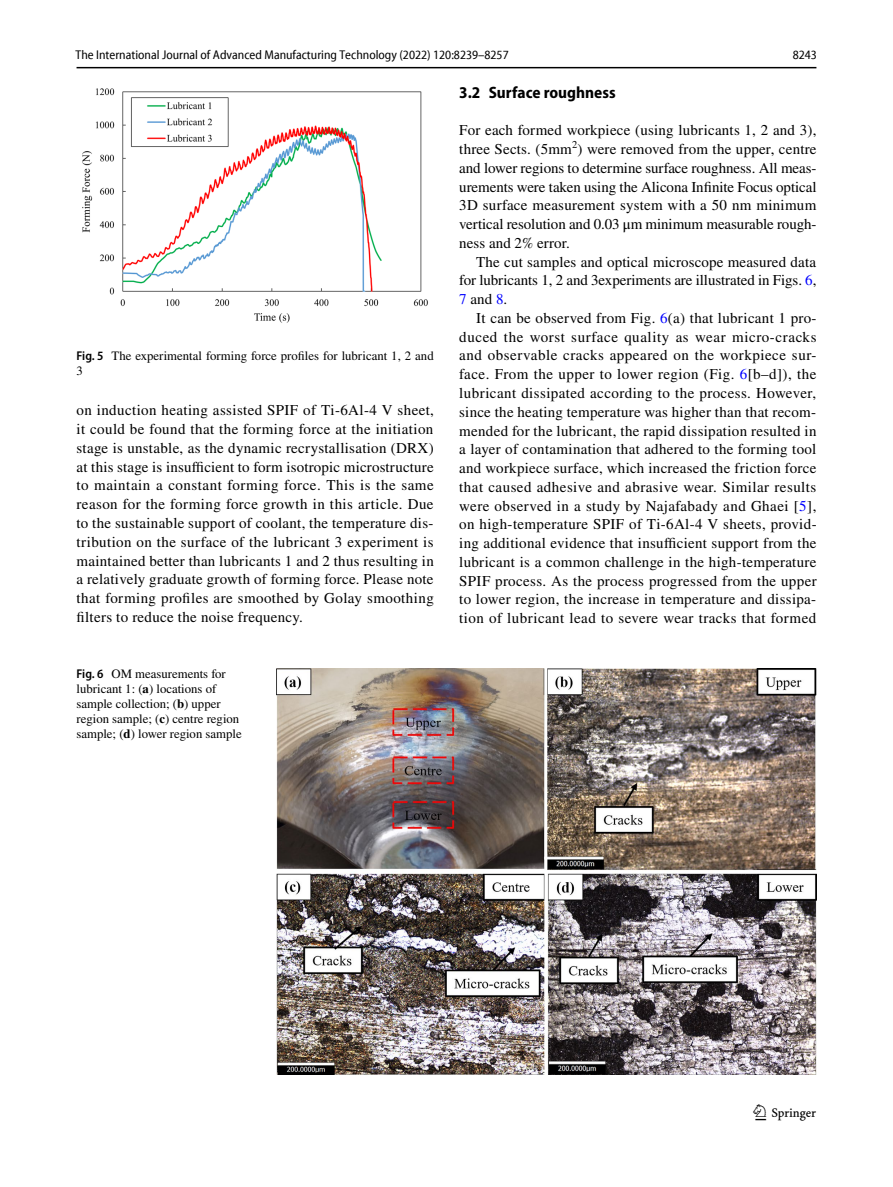
<style>
.page{position:relative;width:893px;height:1187px;background:#fff}
.page>*{position:absolute;margin:0;border:0;box-sizing:border-box;transform-origin:0 0}
.t1{font:22.5px "Springnew Regular 3";color:#000}
.t2{font:700 semi-condensed 16.5px "Myriad Pro";color:#000}
.t3{font:15px/18.8px "STIX";letter-spacing:.005em;color:#000;text-align:justify}
.t4{font:12.75px/15px "STIX";color:#000}
.t5{font:semi-condensed 12.75px "Myriad Pro Unic";color:#000}
.s1{font-family:"Myriad Pro";font-weight:600;font-stretch:semi-condensed}
.s2{font-weight:700}
.s3{color:#00f}
</style>
<div class="page">
<hr style="left:77px;top:67px;width:739px;height:1px;background:#000">
<img style="left:82px;top:88px;width:346px;height:235px">
<img style="left:276px;top:668px;width:540px;height:405px">
<p class="t5" style="left:76px;top:50px;width:435px">The International Journal of Advanced Manufacturing Technology (2022) 120:8239–8257</p>
<p class="t5" style="left:793px;top:50px;width:26px">8243</p>
<p class="t4" style="left:77px;top:349px;width:359px"><span class="s1">Fig. 5</span> The experimental forming force profiles for lubricant 1, 2 and<br>3</p>
<p class="t3" style="left:77px;top:402px;width:359px">on induction heating assisted SPIF of Ti-6Al-4 V sheet, it could be found that the forming force at the initiation stage is unstable, as the dynamic recrystallisation (DRX) at this stage is insufficient to form isotropic microstructure to maintain a constant forming force. This is the same reason for the forming force growth in this article. Due to the sustainable support of coolant, the temperature dis&shy;tribution on the surface of the lubricant 3 experiment is maintained better than lubricants 1 and 2 thus resulting in a relatively graduate growth of forming force. Please note that forming profiles are smoothed by Golay smoothing filters to reduce the noise frequency.</p>
<p class="t4" style="left:77px;top:666px;width:167px"><span class="s1">Fig. 6</span> OM measurements for lubricant 1: (<span class="s2">a</span>) locations of sample collection; (<span class="s2">b</span>) upper region sample; (<span class="s2">c</span>) centre region sample; (<span class="s2">d</span>) lower region sample</p>
<p class="t2" style="left:459px;top:83px;width:158px">3.2 Surface roughness</p>
<p class="t3" style="left:459px;top:122px;width:359px">For each formed workpiece (using lubricants 1, 2 and 3), three Sects. (5mm<sup>2</sup>) were removed from the upper, centre and lower regions to determine surface roughness. All meas&shy;urements were taken using the Alicona Infinite Focus optical 3D surface measurement system with a 50 nm minimum vertical resolution and 0.03 μm minimum measurable rough&shy;ness and 2% error.</p>
<p class="t3" style="left:459px;top:253px;width:359px;text-indent:17px">The cut samples and optical microscope measured data for lubricants 1, 2 and 3experiments are illustrated in Figs. <span class="s3">6</span>, <span class="s3">7</span> and <span class="s3">8</span>.</p>
<p class="t3" style="left:459px;top:309px;width:359px;text-indent:17px">It can be observed from Fig. <span class="s3">6</span>(a) that lubricant 1 pro&shy;duced the worst surface quality as wear micro-cracks and observable cracks appeared on the workpiece sur&shy;face. From the upper to lower region (Fig. <span class="s3">6</span>[b–d]), the lubricant dissipated according to the process. However, since the heating temperature was higher than that recom&shy;mended for the lubricant, the rapid dissipation resulted in a layer of contamination that adhered to the forming tool and workpiece surface, which increased the friction force that caused adhesive and abrasive wear. Similar results were observed in a study by Najafabady and Ghaei [<span class="s3">5</span>], on high-temperature SPIF of Ti-6Al-4 V sheets, provid&shy;ing additional evidence that insufficient support from the lubricant is a common challenge in the high-temperature SPIF process. As the process progressed from the upper to lower region, the increase in temperature and dissipa&shy;tion of lubricant lead to severe wear tracks that formed</p>
<h1 class="t1" style="left:755px;top:1104px;width:62px">1 3</h1>
</div>
